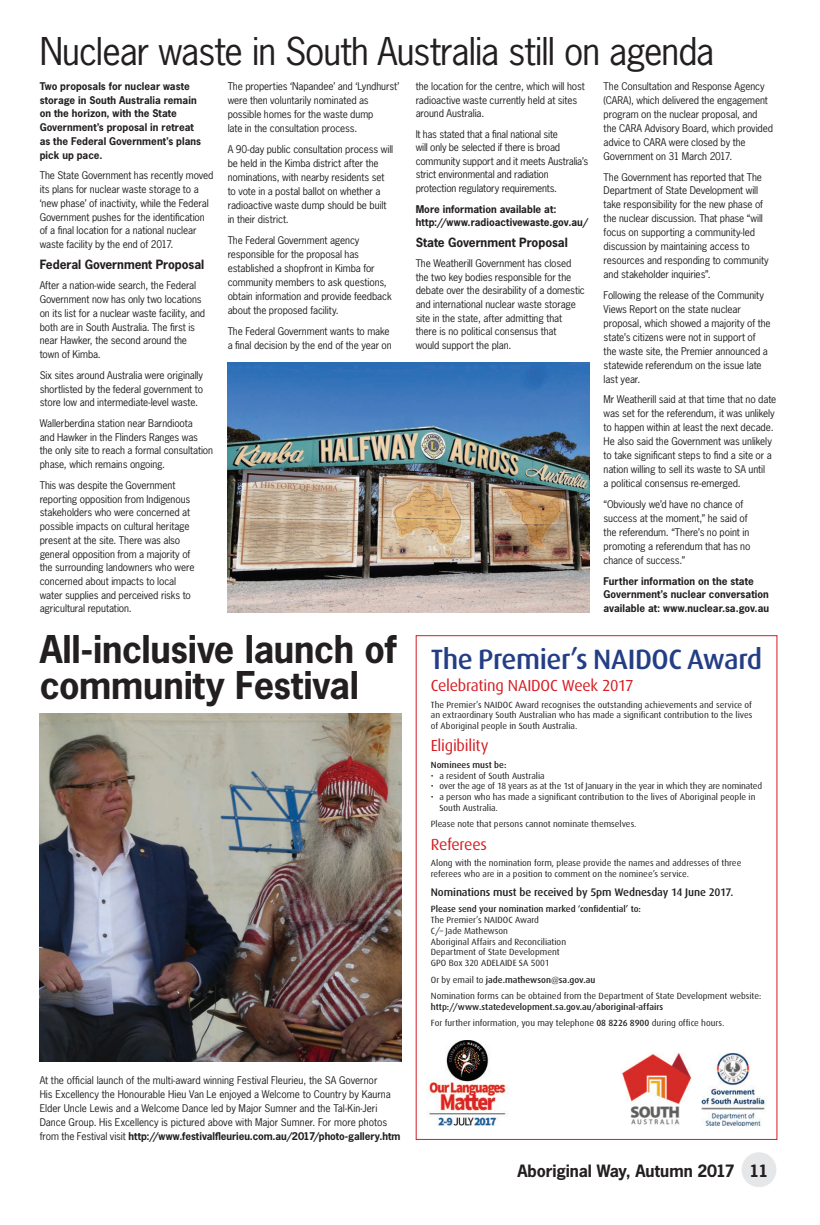
<style>
.page{position:relative;width:820px;height:1225px;background:#fff}
.page>*{position:absolute;margin:0;border:0;box-sizing:border-box;transform-origin:0 0}
.t1{font:36px "News Gothic Std";letter-spacing:-.025em;color:#231f20}
.t2{font:700 36px/36px "News Gothic Std";letter-spacing:-.005em;color:#231f20}
.t3{font:500 28px "Dax";letter-spacing:-.02em;color:#233e85}
.t4{font:16px "Dax";letter-spacing:-.015em;color:#d51d23}
.t5{font:700 16px "News Gothic Std";letter-spacing:-.01em;color:#231f20}
.t6{font:700 12px "News Gothic Std";letter-spacing:-.005em;color:#231f20}
.t7{font:500 11px "Dax";letter-spacing:-.01em;color:#231f20}
.t8{font:10px/13.9px "News Gothic Std";letter-spacing:-.01em;color:#231f20}
.t9{font:700 10px/13.7px "News Gothic Std";letter-spacing:.005em;color:#231f20}
.t10{font:9px/10.8px "Dax";color:#231f20}
.t11{font:500 9px/16.5px "Dax";color:#231f20}
.s1{font-weight:500}
.s2{font-weight:400}
.s3{font-weight:700}
</style>
<div class="page">
<div style="left:740px;top:1151px;width:36px;height:36px;background:#e6e7e9;border-radius:50%"></div>
<div style="left:740px;top:1151px;width:37px;height:37px;border:1px solid #fff;border-radius:50%"></div>
<img style="left:227px;top:363px;width:362px;height:249px">
<img style="left:622px;top:1053px;width:143px;height:72px">
<img style="left:428px;top:1040px;width:80px;height:85px">
<img style="left:40px;top:713px;width:361px;height:349px">
<h1 class="t1" style="left:40px;top:28px;width:675px">Nuclear waste in South Australia still on agenda</h1>
<p class="t8" style="left:227px;top:79px;width:173px">The properties ‘Napandee’ and ‘Lyndhurst’ were then voluntarily nominated as possible homes for the waste dump<br>late in the consultation process.</p>
<p class="t8" style="left:227px;top:142px;width:167px">A 90-day public consultation process will be held in the Kimba district after the nominations, with nearby residents set to vote in a postal ballot on whether a radioactive waste dump should be built in their district.</p>
<p class="t8" style="left:227px;top:233px;width:165px">The Federal Government agency responsible for the proposal has established a shopfront in Kimba for community members to ask questions, obtain information and provide feedback about the proposed facility.</p>
<p class="t8" style="left:227px;top:324px;width:165px">The Federal Government wants to make a final decision by the end of the year on</p>
<p class="t8" style="left:415px;top:79px;width:171px;line-height:13.6px">the location for the centre, which will host radioactive waste currently held at sites around Australia.</p>
<p class="t8" style="left:415px;top:127px;width:174px;line-height:13.6px">It has stated that a final national site<br>will only be selected if there is broad community support and it meets Australia’s strict environmental and radiation protection regulatory requirements.</p>
<p class="t9" style="left:415px;top:202px;width:174px">More information available at: http://www.radioactivewaste.gov.au/</p>
<p class="t6" style="left:415px;top:234px;width:153px">State Government Proposal</p>
<p class="t8" style="left:415px;top:257px;width:171px;line-height:13.6px">The Weatherill Government has closed the two key bodies responsible for the debate over the desirability of a domestic and international nuclear waste storage site in the state, after admitting that there is no political consensus that<br>would support the plan.</p>
<p class="t8" style="left:603px;top:79px;width:171px">The Consultation and Response Agency (CARA), which delivered the engagement program on the nuclear proposal, and<br>the CARA Advisory Board, which provided advice to CARA were closed by the Government on 31 March 2017.</p>
<p class="t8" style="left:603px;top:170px;width:167px">The Government has reported that The Department of State Development will take responsibility for the new phase of the nuclear discussion. That phase “will focus on supporting a community-led discussion by maintaining access to resources and responding to community and stakeholder inquiries”.</p>
<p class="t8" style="left:603px;top:288px;width:168px">Following the release of the Community Views Report on the state nuclear proposal, which showed a majority of the state’s citizens were not in support of the waste site, the Premier announced a statewide referendum on the issue late last year.</p>
<p class="t8" style="left:603px;top:392px;width:174px">Mr Weatherill said at that time that no date was set for the referendum, it was unlikely to happen within at least the next decade.<br>He also said the Government was unlikely to take significant steps to find a site or a nation willing to sell its waste to SA until<br>a political consensus re-emerged.</p>
<p class="t8" style="left:603px;top:497px;width:148px">“Obviously we’d have no chance of success at the moment,” he said of the referendum. “There’s no point in promoting a referendum that has no chance of success.”</p>
<p class="t9" style="left:603px;top:573px;width:167px">Further information on the state<br>Government’s nuclear conversation available at: www.nuclear.sa.gov.au</p>
<h2 class="t3" style="left:430px;top:644px;width:333px">The Premier’s NAIDOC Award</h2>
<h3 class="t4" style="left:430px;top:677px;width:204px">Celebrating NAIDOC Week 2017</h3>
<p class="t10" style="left:430px;top:699px;width:323px;text-align:justify">The Premier’s NAIDOC Award recognises the outstanding achievements and service of an extraordinary South Australian who has made a significant contribution to the lives of Aboriginal people in South Australia.</p>
<h3 class="t4" style="left:430px;top:737px;width:59px">Eligibility</h3>
<p class="t11" style="left:430px;top:756px;width:77px">Nominees must be:</p>
<p class="t10" style="left:430px;top:770px;width:115px">• a resident of South Australia</p>
<p class="t10" style="left:430px;top:781px;width:333px">• over the age of 18 years as at the 1st of January in the year in which they are nominated</p>
<p class="t10" style="left:439px;top:791px;width:317px;text-indent:-9px">• a person who has made a significant contribution to the lives of Aboriginal people in<br>South Australia.</p>
<p class="t10" style="left:430px;top:819px;width:207px">Please note that persons cannot nominate themselves.</p>
<h3 class="t4" style="left:430px;top:835px;width:58px">Referees</h3>
<p class="t10" style="left:430px;top:857px;width:312px">Along with the nomination form, please provide the names and addresses of three referees who are in a position to comment on the nominee’s service.</p>
<p class="t7" style="left:430px;top:885px;width:304px">Nominations must be received by 5pm Wednesday 14 June 2017.</p>
<p class="t11" style="left:430px;top:901px;width:211px">Please send your nomination marked ‘confidential’ to:</p>
<p class="t10" style="left:430px;top:914px;width:137px">The Premier’s NAIDOC Award<br>C/– Jade Mathewson<br>Aboriginal Affairs and Reconciliation<br>Department of State Development<br>GPO Box 320 ADELAIDE SA 5001</p>
<p class="t10" style="left:430px;top:971px;width:332px;line-height:16.5px">Or by email to <span class="s1">jade.mathewson@sa.gov.au<br></span>Nomination forms can be obtained from the Department of State Development website:</p>
<p class="t11" style="left:430px;top:998px;width:295px">http://www.statedevelopment.sa.gov.au/aboriginal-affairs<br><span class="s2">For further information, you may telephone</span> 08 8226 8900 <span class="s2">during office hours.</span></p>
<p class="t9" style="left:40px;top:79px;width:163px">Two proposals for nuclear waste storage in South Australia remain on the horizon, with the State<br>Government’s proposal in retreat as the Federal Government’s plans pick up pace.</p>
<p class="t8" style="left:40px;top:169px;width:175px">The State Government has recently moved its plans for nuclear waste storage to a ‘new phase’ of inactivity, while the Federal Government pushes for the identification of a final location for a national nuclear waste facility by the end of 2017.</p>
<p class="t6" style="left:40px;top:256px;width:166px">Federal Government Proposal</p>
<p class="t8" style="left:40px;top:279px;width:167px">After a nation-wide search, the Federal Government now has only two locations on its list for a nuclear waste facility, and both are in South Australia. The first is near Hawker, the second around the town of Kimba.</p>
<p class="t8" style="left:40px;top:368px;width:165px;text-align:justify">Six sites around Australia were originally shortlisted by the federal government to store low and intermediate-level waste.</p>
<p class="t8" style="left:40px;top:416px;width:175px">Wallerberdina station near Barndioota<br>and Hawker in the Flinders Ranges was the only site to reach a formal consultation phase, which remains ongoing.</p>
<p class="t8" style="left:40px;top:478px;width:156px">This was despite the Government reporting opposition from Indigenous stakeholders who were concerned at possible impacts on cultural heritage present at the site. There was also general opposition from a majority of the surrounding landowners who were concerned about impacts to local water supplies and perceived risks to agricultural reputation.</p>
<h1 class="t2" style="left:40px;top:631px;width:358px">All-inclusive launch of community Festival</h1>
<p class="t8" style="left:40px;top:1073px;width:362px">At the official launch of the multi-award winning Festival Fleurieu, the SA Governor<br>His Excellency the Honourable Hieu Van Le enjoyed a Welcome to Country by Kaurna Elder Uncle Lewis and a Welcome Dance led by Major Sumner and the Tal-Kin-Jeri Dance Group. His Excellency is pictured above with Major Sumner. For more photos from the Festival visit <span class="s3">http://www.festivalfleurieu.com.au/2017/photo-gallery.htm</span></p>
<h3 class="t5" style="left:517px;top:1160px;width:252px">Aboriginal Way, Autumn 2017 11</h3>
</div>
